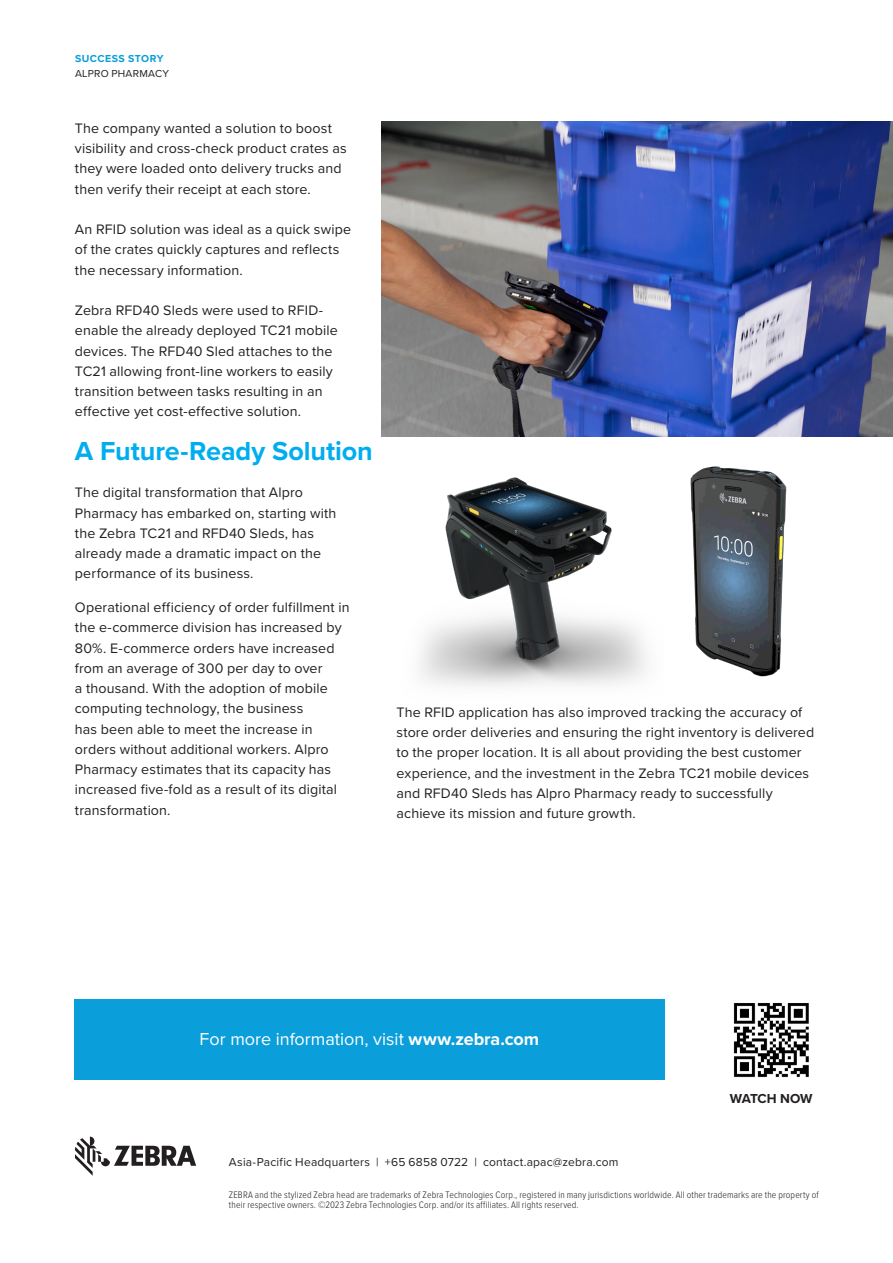
<style>
.page{position:relative;width:893px;height:1263px;background:#fff}
.page>*{position:absolute;margin:0;border:0;box-sizing:border-box;transform-origin:0 0}
.Heading{font:700 27px "Proxima Nova";letter-spacing:-.005em;color:#00aeef}
.t1{font:18px "Proxima Nova";color:#fff}
.Body{font:14.25px/20.2px "Proxima Nova";letter-spacing:.01em;color:#231f20}
.Heading-2{font:14.25px/20.2px "Proxima Nova";letter-spacing:.01em;color:#231f20}
.t2{font:700 13.5px "Proxima Nova";letter-spacing:-.02em;color:#231f20}
.t3{font:12px "Proxima Nova";letter-spacing:.015em;color:#231f20}
.t4{font:10.5px "Proxima Nova";letter-spacing:.02em;color:#231f20}
.t5{font:700 10.5px "Proxima Nova";letter-spacing:.045em;color:#0a9edb}
.t6{font:300 9.75px/10.5px "Proxima Nova Cond";letter-spacing:.015em;color:#231f20}
.s1{font-weight:700}
</style>
<div class="page">
<svg style="left:75px;top:1136px;width:121px;height:40px"></svg>
<div style="left:74px;top:999px;width:590px;height:81px;background:#0a9edb"></div>
<img style="left:420px;top:477px;width:227px;height:210px">
<img style="left:690px;top:466px;width:97px;height:211px">
<img style="left:382px;top:122px;width:511px;height:314px">
<img style="left:733px;top:1003px;width:76px;height:75px">
<p class="t5" style="left:75px;top:51px;width:90px">SUCCESS STORY</p>
<p class="t4" style="left:75px;top:65px;width:95px">ALPRO PHARMACY</p>
<p class="Heading-2" style="left:75px;top:117px;width:273px">The company wanted a solution to boost visibility and cross-check product crates as they were loaded onto delivery trucks and then verify their receipt at each store.</p>
<p class="Heading-2" style="left:75px;top:219px;width:278px">An RFID solution was ideal as a quick swipe of the crates quickly captures and reflects the necessary information.</p>
<p class="Heading-2" style="left:75px;top:300px;width:264px">Zebra RFD40 Sleds were used to RFID&shy;enable the already deployed TC21 mobile devices. The RFD40 Sled attaches to the TC21 allowing front-line workers to easily transition between tasks resulting in an effective yet cost-effective solution.</p>
<p class="Heading" style="left:75px;top:431px;width:299px">A Future-Ready Solution</p>
<p class="Body" style="left:75px;top:482px;width:263px">The digital transformation that Alpro Pharmacy has embarked on, starting with the Zebra TC21 and RFD40 Sleds, has already made a dramatic impact on the performance of its business.</p>
<p class="Body" style="left:75px;top:597px;width:276px">Operational efficiency of order fulfillment in the e-commerce division has increased by 80%. E-commerce orders have increased from an average of 300 per day to over<br>a thousand. With the adoption of mobile computing technology, the business<br>has been able to meet the increase in orders without additional workers. Alpro Pharmacy estimates that its capacity has increased five-fold as a result of its digital transformation.</p>
<p class="Body" style="left:397px;top:701px;width:419px">The RFID application has also improved tracking the accuracy of store order deliveries and ensuring the right inventory is delivered to the proper location. It is all about providing the best customer experience, and the investment in the Zebra TC21 mobile devices and RFD40 Sleds has Alpro Pharmacy ready to successfully achieve its mission and future growth.</p>
<p class="t1" style="left:200px;top:1026px;width:341px">For more information, visit <span class="s1">www.zebra.com</span></p>
<p class="t2" style="left:730px;top:1088px;width:84px">WATCH NOW</p>
<p class="t3" style="left:229px;top:1153px;width:391px">Asia-Pacific Headquarters | +65 6858 0722 | contact.apac@zebra.com</p>
<p class="t6" style="left:229px;top:1189px;width:591px">ZEBRA and the stylized Zebra head are trademarks of Zebra Technologies Corp., registered in many jurisdictions worldwide. All other trademarks are the property of their respective owners. ©2023 Zebra Technologies Corp. and/or its affiliates. All rights reserved.</p>
</div>
